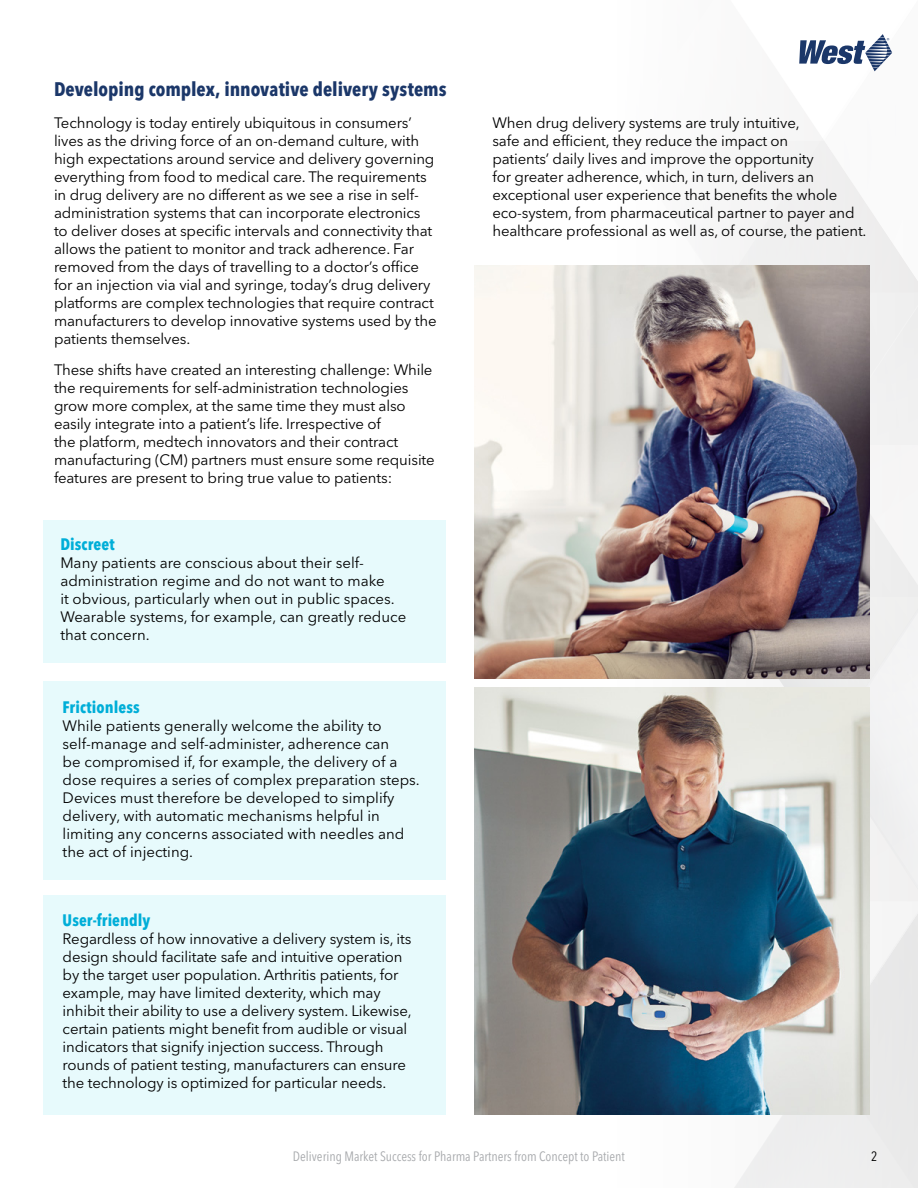
<style>
.page{position:relative;width:918px;height:1188px;background:#fff}
.page>*{position:absolute;margin:0;border:0;box-sizing:border-box;transform-origin:0 0}
.Navy_Subheads{font:700 condensed 19.5px "Avenir Next LT Pro";color:#1b3769}
.t1{font:700 condensed 16.5px "Avenir Next LT Pro";letter-spacing:.005em;color:#00aed8}
.t2{font:15px/18px "Avenir Next LT Pro";letter-spacing:-.01em;color:#000}
.t3{font:condensed 13.5px "Avenir Next LT Pro";color:#a7a9ac}
.t4{font:condensed 13.5px "Avenir Next LT Pro";color:#000}
</style>
<div class="page">
<svg style="left:616px;top:34px;width:302px;height:1154px"></svg>
<div style="left:44px;top:682px;width:402px;height:198px;background:#e7fafc"></div>
<div style="left:44px;top:520px;width:402px;height:143px;background:#e7fafc"></div>
<img style="left:475px;top:266px;width:395px;height:412px">
<div style="left:44px;top:895px;width:402px;height:220px;background:#e7fafc"></div>
<img style="left:475px;top:688px;width:395px;height:427px">
<p class="Navy_Subheads" style="left:54px;top:77px;width:394px">Developing complex, innovative delivery systems</p>
<p class="t2" style="left:54px;top:114px;width:384px">Technology is today entirely ubiquitous in consumers’ lives as the driving force of an on-demand culture, with high expectations around service and delivery governing everything from food to medical care. The requirements in drug delivery are no different as we see a rise in self&shy;administration systems that can incorporate electronics to deliver doses at specific intervals and connectivity that allows the patient to monitor and track adherence. Far removed from the days of travelling to a doctor’s office for an injection via vial and syringe, today’s drug delivery platforms are complex technologies that require contract manufacturers to develop innovative systems used by the patients themselves.</p>
<p class="t2" style="left:54px;top:361px;width:382px">These shifts have created an interesting challenge: While the requirements for self-administration technologies grow more complex, at the same time they must also easily integrate into a patient’s life. Irrespective of<br>the platform, medtech innovators and their contract manufacturing (CM) partners must ensure some requisite features are present to bring true value to patients:</p>
<p class="t1" style="left:60px;top:534px;width:56px">Discreet</p>
<p class="t2" style="left:60px;top:554px;width:347px">Many patients are conscious about their self&shy;administration regime and do not want to make<br>it obvious, particularly when out in public spaces.<br>Wearable systems, for example, can greatly reduce that concern.</p>
<p class="t1" style="left:63px;top:697px;width:79px">Frictionless</p>
<p class="t2" style="left:63px;top:717px;width:359px">While patients generally welcome the ability to self-manage and self-administer, adherence can<br>be compromised if, for example, the delivery of a dose requires a series of complex preparation steps.<br>Devices must therefore be developed to simplify delivery, with automatic mechanisms helpful in limiting any concerns associated with needles and the act of injecting.</p>
<p class="t1" style="left:63px;top:910px;width:89px">User-friendly</p>
<p class="t2" style="left:63px;top:930px;width:351px">Regardless of how innovative a delivery system is, its design should facilitate safe and intuitive operation by the target user population. Arthritis patients, for example, may have limited dexterity, which may inhibit their ability to use a delivery system. Likewise, certain patients might benefit from audible or visual indicators that signify injection success. Through rounds of patient testing, manufacturers can ensure the technology is optimized for particular needs.</p>
<p class="t2" style="left:492px;top:114px;width:376px">When drug delivery systems are truly intuitive,<br>safe and efficient, they reduce the impact on<br>patients’ daily lives and improve the opportunity<br>for greater adherence, which, in turn, delivers an exceptional user experience that benefits the whole eco-system, from pharmaceutical partner to payer and healthcare professional as well as, of course, the patient.</p>
<p class="t3" style="left:293px;top:1149px;width:334px">Delivering Market Success for Pharma Partners from Concept to Patient</p>
<p class="t4" style="left:871px;top:1149px;width:8px">2</p>
</div>
